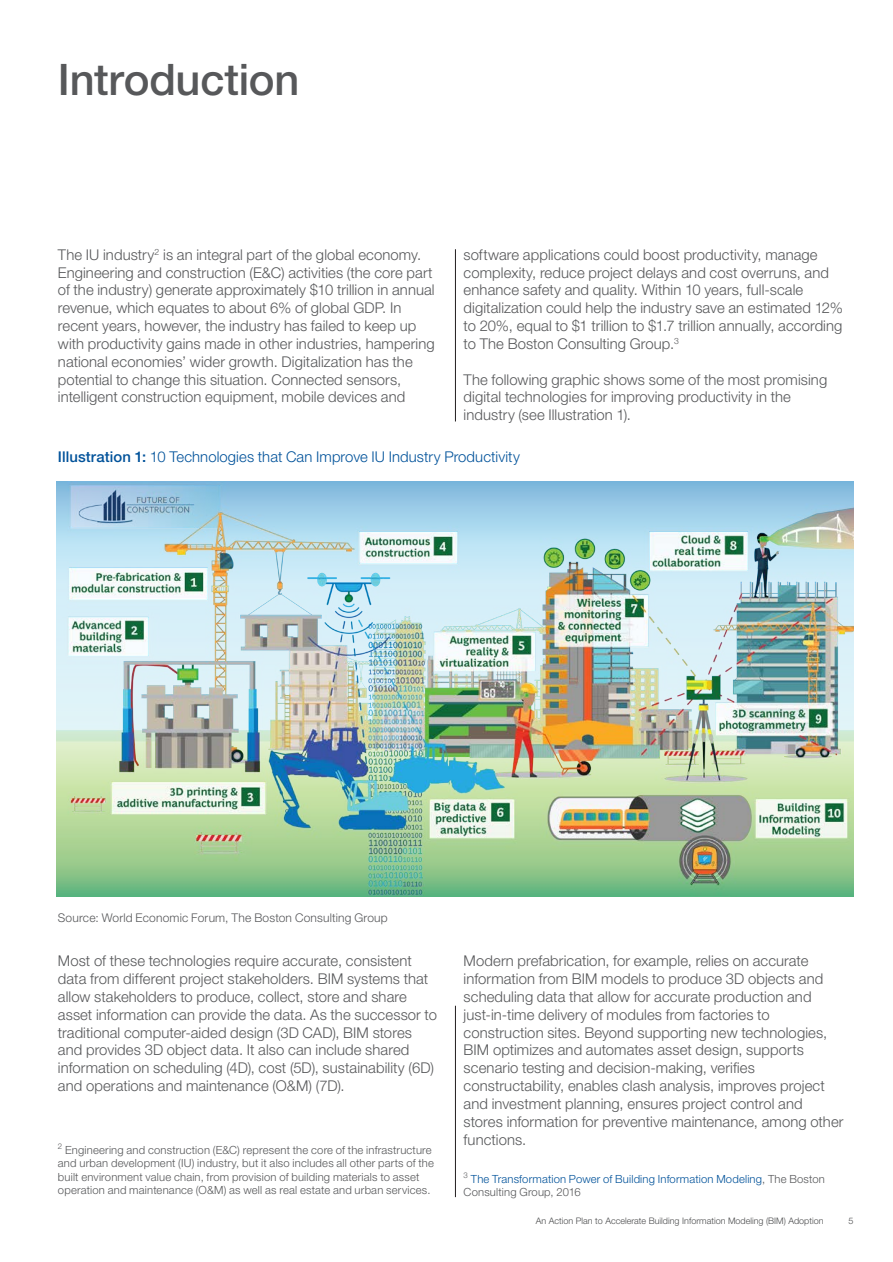
<style>
.page{position:relative;width:893px;height:1262px;background:#fff}
.page>*{position:absolute;margin:0;border:0;box-sizing:border-box;transform-origin:0 0}
.section_title{font:500 43.5px "Helvetica Neue LT Pro";letter-spacing:-.005em;color:#57585a}
.body_text{font:300 14.85px/17.9px "Helvetica Neue LT Pro";letter-spacing:.005em;color:#57585a}
.body_text-2{font:300 14.85px "Helvetica Neue LT Pro";letter-spacing:.005em;color:#01529a}
.body_text-3{font:300 12px "Helvetica Neue LT Pro";letter-spacing:.015em;color:#57585a}
.body_text-4{font:300 11.25px/13.5px "Helvetica Neue LT Pro";letter-spacing:.015em;color:#57585a}
.body_text-5{font:300 11.25px/13.5px "Helvetica Neue LT Pro";letter-spacing:.015em;color:#01529a}
.t1{font:300 9px "Helvetica Neue LT Pro";color:#4b4c4d}
.s1{font-weight:500}
.s2{color:#57585a}
</style>
<div class="page">
<hr style="left:455px;top:249px;width:1px;height:172px;background:#231f20">
<img style="left:56px;top:482px;width:797px;height:414px">
<hr style="left:455px;top:1005px;width:1px;height:192px;background:#231f20">
<p class="section_title" style="left:58px;top:53px;width:243px">Introduction</p>
<p class="body_text" style="left:58px;top:245px;width:378px">The IU industry<sup>2</sup> is an integral part of the global economy.<br>Engineering and construction (E&amp;C) activities (the core part of the industry) generate approximately $10 trillion in annual revenue, which equates to about 6% of global GDP. In recent years, however, the industry has failed to keep up with productivity gains made in other industries, hampering national economies’ wider growth. Digitalization has the potential to change this situation. Connected sensors, intelligent construction equipment, mobile devices and</p>
<p class="body_text" style="left:463px;top:245px;width:381px">software applications could boost productivity, manage complexity, reduce project delays and cost overruns, and enhance safety and quality. Within 10 years, full-scale digitalization could help the industry save an estimated 12% to 20%, equal to $1 trillion to $1.7 trillion annually, according to The Boston Consulting Group.<sup>3</sup></p>
<p class="body_text" style="left:463px;top:370px;width:365px">The following graphic shows some of the most promising digital technologies for improving productivity in the industry (see Illustration 1).</p>
<p class="body_text-2" style="left:58px;top:448px;width:463px"><span class="s1">Illustration 1:</span> 10 Technologies that Can Improve IU Industry Productivity</p>
<p class="body_text-3" style="left:58px;top:911px;width:331px">Source: World Economic Forum, The Boston Consulting Group</p>
<p class="body_text" style="left:58px;top:952px;width:380px">Most of these technologies require accurate, consistent data from different project stakeholders. BIM systems that allow stakeholders to produce, collect, store and share asset information can provide the data. As the successor to traditional computer-aided design (3D CAD), BIM stores and provides 3D object data. It also can include shared information on scheduling (4D), cost (5D), sustainability (6D) and operations and maintenance (O&amp;M) (7D).</p>
<p class="body_text" style="left:463px;top:952px;width:381px">Modern prefabrication, for example, relies on accurate information from BIM models to produce 3D objects and scheduling data that allow for accurate production and just-in-time delivery of modules from factories to construction sites. Beyond supporting new technologies, BIM optimizes and automates asset design, supports scenario testing and decision-making, verifies constructability, enables clash analysis, improves project and investment planning, ensures project control and stores information for preventive maintenance, among other functions.</p>
<p class="body_text-4" style="left:58px;top:1142px;width:378px"><sup>2</sup> Engineering and construction (E&amp;C) represent the core of the infrastructure and urban development (IU) industry, but it also includes all other parts of the built environment value chain, from provision of building materials to asset operation and maintenance (O&amp;M) as well as real estate and urban services.</p>
<p class="body_text-5" style="left:463px;top:1171px;width:363px"><sup>3</sup> The Transformation Power of Building Information Modeling<span class="s2">, The Boston<br>Consulting Group, 2016</span></p>
<p class="t1" style="left:536px;top:1215px;width:289px">An Action Plan to Accelerate Building Information Modeling (BIM) Adoption</p>
<p class="t1" style="left:848px;top:1215px;width:7px">5</p>
</div>
